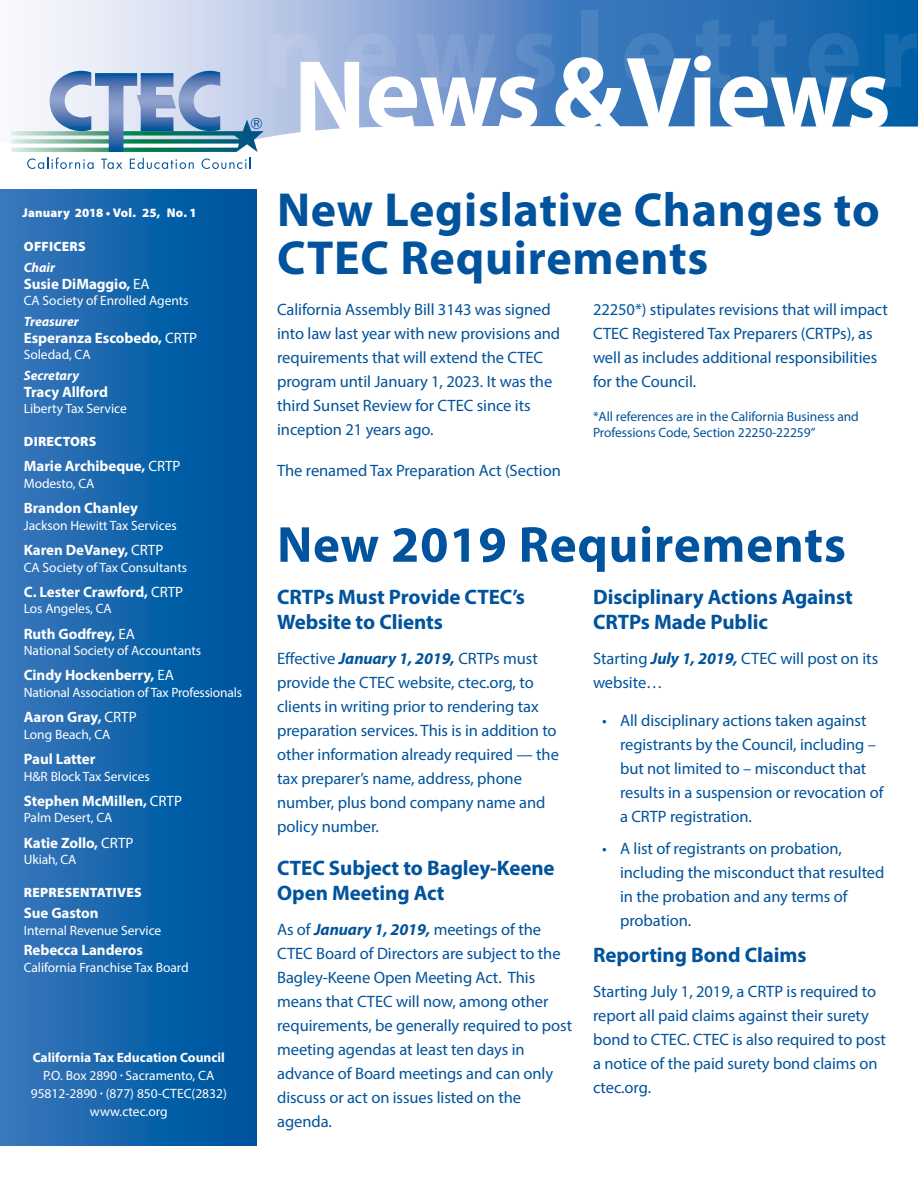
<style>
.page{position:relative;width:918px;height:1188px;background:#fff}
.page>*{position:absolute;margin:0;border:0;box-sizing:border-box;transform-origin:0 0}
.t1{font:700 108px "Myriad Pro";letter-spacing:.15em;color:#fff}
.t2{font:700 103.5px "Myriad Pro";letter-spacing:-.015em;color:#fff}
.Article_first_paragr{font:700 51px "Myriad Pro";letter-spacing:.015em;color:#00539c}
.Article_first_paragr-2{font:700 48px/48px "Myriad Pro";letter-spacing:.015em;color:#00539c}
.Article_first_paragr-3{font:700 21px/25.2px "Myriad Pro";letter-spacing:-.005em;color:#00539c}
.Article_first_paragr-4{font:16.5px/24px "Myriad Pro";letter-spacing:-.005em;color:#00539c}
.t3{font:15.45px "Futura BT";color:#00539c}
.t4{font:700 15px "Myriad Pro";letter-spacing:-.005em;color:#fff}
.t5{font:13.5px/18px "Myriad Pro";letter-spacing:-.005em;color:#fff;text-align:center}
.Article_first_paragr-5{font:13.5px/16.2px "Myriad Pro";letter-spacing:-.005em;color:#00539c}
.t6{font:900 13.5px "Myriad Pro";letter-spacing:.015em;color:#fff}
.t7{font:italic 700 13.5px "Myriad Pro";letter-spacing:-.005em;color:#fff}
.t8{font:900 12.6px "Myriad Pro";letter-spacing:.01em;color:#fff}
.s1{font-size:105px}
.s2{font-weight:400}
.s3{font-weight:700}
.s4{font-size:9.75px}
.s5{font-weight:700;font-style:italic}
</style>
<div class="page">
<svg style="left:28px;top:0;width:890px;height:138px;background:#719ccd"></svg>
<div style="left:0;top:190px;width:256px;height:955px;background:linear-gradient(to right,#3878bc,#00529c)"></div>
<svg style="left:27px;top:158px;width:67px;height:11px"></svg>
<svg style="left:101px;top:159px;width:21px;height:10px"></svg>
<svg style="left:130px;top:158px;width:64px;height:11px"></svg>
<svg style="left:202px;top:158px;width:49px;height:11px"></svg>
<svg style="left:11px;top:71px;width:253px;height:81px"></svg>
<h1 class="t1" style="left:263px;top:-20px;width:658px">newsletter</h1>
<p class="t2" style="left:294px;top:26px;width:599px"><span class="s1">N</span>ews&amp;Views</p>
<p class="t3" style="left:250px;top:115px;width:14px">®</p>
<p class="t8" style="left:22px;top:205px;width:176px">January 2018 • Vol. 25, No. 1</p>
<p class="t6" style="left:24px;top:239px;width:63px">OFFICERS</p>
<p class="t7" style="left:24px;top:259px;width:33px">Chair</p>
<p class="t4" style="left:24px;top:274px;width:127px">Susie DiMaggio, <span class="s2">EA</span></p>
<p class="t5" style="left:24px;top:292px;width:166px">CA Society of Enrolled Agents</p>
<p class="t7" style="left:24px;top:313px;width:57px">Treasurer</p>
<p class="t4" style="left:24px;top:328px;width:175px">Esperanza Escobedo, <span class="s2">CRTP</span></p>
<p class="t5" style="left:24px;top:345px;width:68px">Soledad, CA</p>
<p class="t7" style="left:24px;top:367px;width:57px">Secretary</p>
<p class="t4" style="left:24px;top:382px;width:86px">Tracy Allford</p>
<p class="t5" style="left:24px;top:399px;width:105px">Liberty Tax Service</p>
<p class="t6" style="left:24px;top:434px;width:74px">DIRECTORS</p>
<p class="t4" style="left:24px;top:457px;width:158px">Marie Archibeque, <span class="s2">CRTP</span></p>
<p class="t5" style="left:24px;top:474px;width:72px">Modesto, CA</p>
<p class="t4" style="left:24px;top:498px;width:116px">Brandon Chanley</p>
<p class="t5" style="left:24px;top:516px;width:154px">Jackson Hewitt Tax Services</p>
<p class="t4" style="left:24px;top:540px;width:141px">Karen DeVaney, <span class="s2">CRTP</span></p>
<p class="t5" style="left:24px;top:558px;width:165px">CA Society of Tax Consultants</p>
<p class="t4" style="left:24px;top:582px;width:161px">C. Lester Crawford, <span class="s2">CRTP</span></p>
<p class="t5" style="left:24px;top:600px;width:90px">Los Angeles, CA</p>
<p class="t4" style="left:24px;top:624px;width:113px">Ruth Godfrey, <span class="s2">EA</span></p>
<p class="t5" style="left:24px;top:641px;width:179px">National Society of Accountants</p>
<p class="t4" style="left:24px;top:666px;width:152px">Cindy Hockenberry, <span class="s2">EA</span></p>
<p class="t5" style="left:24px;top:683px;width:220px">National Association of Tax Professionals</p>
<p class="t4" style="left:24px;top:707px;width:114px">Aaron Gray, <span class="s2">CRTP</span></p>
<p class="t5" style="left:24px;top:725px;width:88px">Long Beach, CA</p>
<p class="t4" style="left:24px;top:749px;width:73px">Paul Latter</p>
<p class="t5" style="left:24px;top:767px;width:127px">H&amp;R Block Tax Services</p>
<p class="t4" style="left:24px;top:791px;width:160px">Stephen McMillen, <span class="s2">CRTP</span></p>
<p class="t5" style="left:24px;top:809px;width:90px">Palm Desert, CA</p>
<p class="t4" style="left:24px;top:833px;width:111px">Katie Zollo, <span class="s2">CRTP</span></p>
<p class="t5" style="left:24px;top:851px;width:54px">Ukiah, CA</p>
<p class="t6" style="left:24px;top:885px;width:119px">REPRESENTATIVES</p>
<p class="t4" style="left:24px;top:903px;width:76px">Sue Gaston</p>
<p class="t5" style="left:24px;top:921px;width:139px">Internal Revenue Service</p>
<p class="t4" style="left:24px;top:941px;width:121px">Rebecca Landeros</p>
<p class="t5" style="left:24px;top:958px;width:166px">California Franchise Tax Board</p>
<p class="t5" style="left:31px;top:1048px;width:198px"><span class="s3">California Tax Education Council<br></span>P.O. Box 2890 <span class="s4">•</span> Sacramento, CA<br>95812-2890 <span class="s4">•</span> (877) 850-CTEC(2832)</p>
<p class="t5" style="left:90px;top:1102px;width:79px">www.ctec.org</p>
<p class="Article_first_paragr-2" style="left:277px;top:184px;width:604px">New Legislative Changes to<br>CTEC Requirements</p>
<p class="Article_first_paragr-4" style="left:277px;top:297px;width:285px">California Assembly Bill 3143 was signed into law last year with new provisions and requirements that will extend the CTEC program until January 1, 2023. It was the third Sunset Review for CTEC since its inception 21 years ago.</p>
<p class="Article_first_paragr-4" style="left:277px;top:459px;width:285px">The renamed Tax Preparation Act (Section</p>
<p class="Article_first_paragr-4" style="left:593px;top:297px;width:296px">22250*) stipulates revisions that will impact CTEC Registered Tax Preparers (CRTPs), as well as includes additional responsibilities for the Council.</p>
<p class="Article_first_paragr-5" style="left:593px;top:408px;width:267px">*All references are in the California Business and<br>Professions Code, Section 22250-22259”</p>
<p class="Article_first_paragr" style="left:277px;top:511px;width:570px">New 2019 Requirements</p>
<p class="Article_first_paragr-3" style="left:277px;top:584px;width:249px">CRTPs Must Provide CTEC’s<br>Website to Clients</p>
<p class="Article_first_paragr-4" style="left:277px;top:646px;width:283px">Effective <span class="s5">January 1, 2019,</span> CRTPs must provide the CTEC website, ctec.org, to clients in writing prior to rendering tax preparation services. This is in addition to other information already required — the tax preparer’s name, address, phone number, plus bond company name and policy number.</p>
<p class="Article_first_paragr-3" style="left:277px;top:854px;width:279px">CTEC Subject to Bagley-Keene<br>Open Meeting Act</p>
<p class="Article_first_paragr-4" style="left:277px;top:917px;width:297px">As of <span class="s5">January 1, 2019,</span> meetings of the CTEC Board of Directors are subject to the Bagley-Keene Open Meeting Act. This means that CTEC will now, among other requirements, be generally required to post meeting agendas at least ten days in advance of Board meetings and can only discuss or act on issues listed on the agenda.</p>
<p class="Article_first_paragr-3" style="left:593px;top:584px;width:261px">Disciplinary Actions Against<br>CRTPs Made Public</p>
<p class="Article_first_paragr-4" style="left:593px;top:646px;width:287px">Starting <span class="s5">July 1, 2019,</span> CTEC will post on its website…</p>
<p class="Article_first_paragr-4" style="left:620px;top:708px;width:265px;text-indent:-18px">• All disciplinary actions taken against registrants by the Council, including – but not limited to – misconduct that results in a suspension or revocation of a CRTP registration.</p>
<p class="Article_first_paragr-4" style="left:620px;top:836px;width:266px;text-indent:-18px">• A list of registrants on probation, including the misconduct that resulted in the probation and any terms of probation.</p>
<p class="Article_first_paragr-3" style="left:593px;top:941px;width:215px">Reporting Bond Claims</p>
<p class="Article_first_paragr-4" style="left:593px;top:979px;width:295px">Starting July 1, 2019, a CRTP is required to report all paid claims against their surety bond to CTEC. CTEC is also required to post a notice of the paid surety bond claims on ctec.org.</p>
</div>
